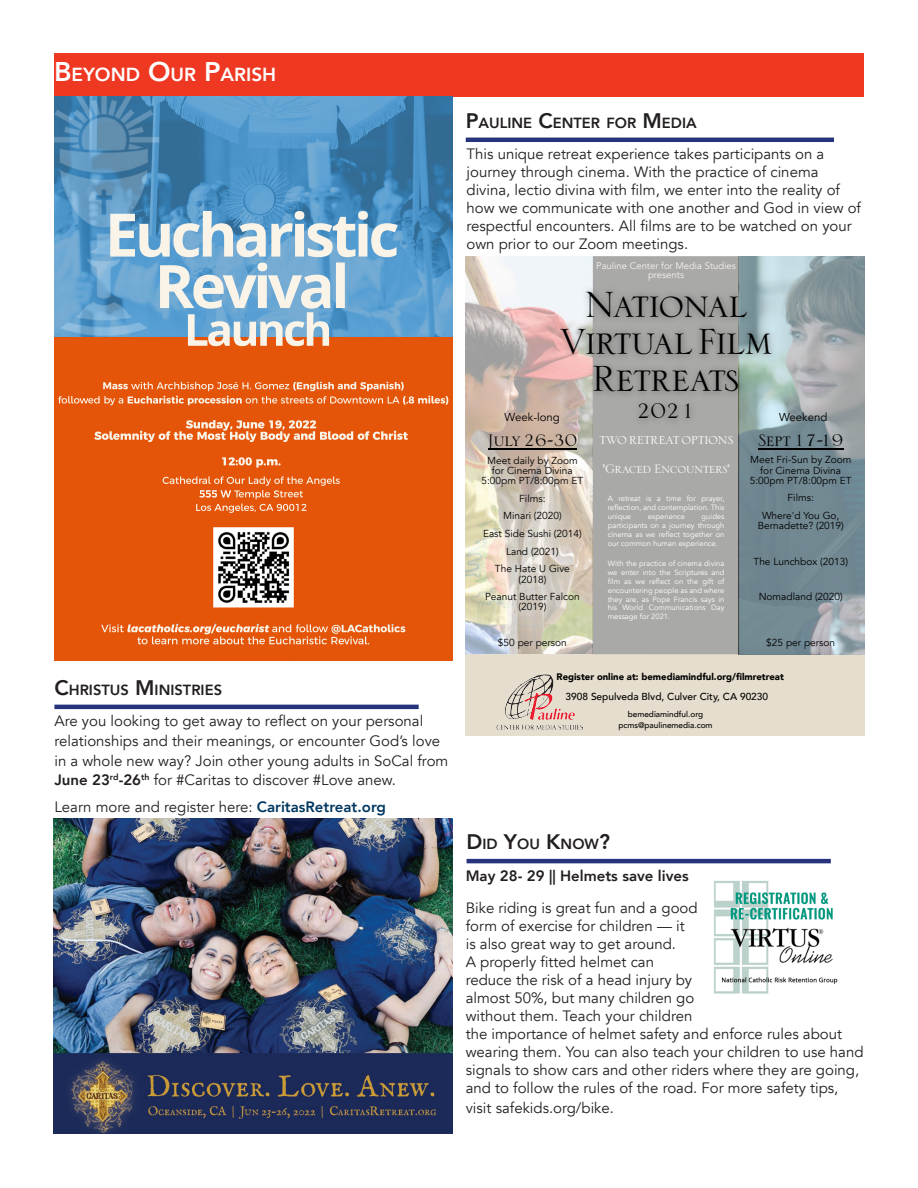
<style>
.page{position:relative;width:918px;height:1188px;background:#fff}
.page>*{position:absolute;margin:0;border:0;box-sizing:border-box;transform-origin:0 0}
.t1{font:33px/37px "OPTI Serlio";color:#000;text-align:center}
.t2{font:19.05px "OPTI Serlio";color:#000}
.t3{font:800 18.9px "Avenir";color:#fff}
.t4{font:15.15px "OPTI Serlio";color:#000}
.t5{font:15px/18px "Avenir";color:#231f20}
.t6{font:800 15px "Avenir";color:#231f20}
.t7{font:800 14.7px "Avenir";color:#231f20}
.t8{font:12.6px "OPTI Serlio";color:#fcfcfc}
.t9{font:11.4px "OPTI Serlio";color:#fcfcfc}
.t10{font:11.4px "Avenir";color:#000}
.t11{font:10.2px/17.7px "Avenir";color:#000;text-align:center}
.t12{font:500 10.2px "Avenir";color:#000}
.t13{font:900 9.45px "Avenir";color:#000}
.t14{font:9.45px/9.4px "Avenir";color:#f9f1f1;text-align:center}
.t15{font:500 8.25px/10.8px "Avenir";color:#000;text-align:center}
.t16{font:7.65px/8.9px "Avenir";color:#fff;text-align:justify}
.s1{font-size:27px}
.s2{font-size:21px}
.s3{font-weight:800}
.s4{font-weight:800;color:#00385f}
</style>
<div class="page">
<div style="left:54px;top:54px;width:810px;height:43px;background:#ef3822"></div>
<hr style="left:466px;top:138px;width:368px;height:4px;background:#27347d">
<img style="left:714px;top:880px;width:124px;height:114px">
<hr style="left:467px;top:859px;width:364px;height:4px;background:#27347d">
<hr style="left:54px;top:705px;width:365px;height:4px;background:#27347d">
<img style="left:54px;top:818px;width:399px;height:316px">
<div style="left:466px;top:654px;width:399px;height:82px;background:#e5ddcd"></div>
<div style="left:593px;top:256px;width:147px;height:398px;background:#a9a9a8"></div>
<img style="left:466px;top:256px;width:127px;height:398px">
<img style="left:496px;top:674px;width:87px;height:56px">
<div style="left:739px;top:256px;width:126px;height:399px;background:#98dffd;opacity:.33"></div>
<hr style="left:488px;top:448px;width:89px;height:1px;background:#000">
<img style="left:555px;top:285px;width:222px;height:141px">
<hr style="left:758px;top:448px;width:85px;height:1px;background:#000">
<img style="left:54px;top:336px;width:398px;height:324px">
<img style="left:54px;top:97px;width:398px;height:239px">
<p class="t3" style="left:54px;top:59px;width:224px"><span class="s1">B</span>EYOND <span class="s1">O</span>UR <span class="s1">P</span>ARISH</p>
<p class="t7" style="left:54px;top:678px;width:169px"><span class="s2">C</span>HRISTUS <span class="s2">M</span>INISTRIES</p>
<p class="t5" style="left:54px;top:711px;width:395px;line-height:19.8px">Are you looking to get away to reflect on your personal relationships and their meanings, or encounter God’s love in a whole new way? Join other young adults in SoCal from <span class="s3">June 23</span><sup>rd</sup><span class="s3">-26</span><sup>th</sup> for #Caritas to discover #Love anew.</p>
<p class="t5" style="left:54px;top:798px;width:333px">Learn more and register here: <span class="s4">CaritasRetreat.org</span></p>
<p class="t7" style="left:466px;top:111px;width:233px"><span class="s2">P</span>AULINE <span class="s2">C</span>ENTER FOR <span class="s2">M</span>EDIA</p>
<p class="t5" style="left:467px;top:145px;width:396px">This unique retreat experience takes participants on a journey through cinema. With the practice of cinema divina, lectio divina with film, we enter into the reality of how we communicate with one another and God in view of respectful encounters. All films are to be watched on your own prior to our Zoom meetings.</p>
<p class="t14" style="left:596px;top:261px;width:141px">Pauline Center for Media Studies presents</p>
<p class="t1" style="left:559px;top:286px;width:214px">National<br>Virtual Film<br>Retreats</p>
<p class="t2" style="left:636px;top:398px;width:61px">2021</p>
<p class="t4" style="left:758px;top:430px;width:87px">Sept 17-19</p>
<p class="t11" style="left:750px;top:455px;width:103px;line-height:10.2px">Meet Fri-Sun by Zoom for Cinema Divina<br>5:00pm PT/8:00pm ET</p>
<p class="t11" style="left:762px;top:489px;width:79px">Films:<br>Where'd You Go,</p>
<p class="t11" style="left:758px;top:517px;width:88px">Bernadette? (2019)</p>
<p class="t11" style="left:754px;top:553px;width:96px">The Lunchbox (2013)</p>
<p class="t11" style="left:759px;top:588px;width:86px">Nomadland (2020)</p>
<p class="t11" style="left:766px;top:634px;width:70px">$25 per person</p>
<p class="t10" style="left:505px;top:410px;width:57px">Week-long</p>
<p class="t10" style="left:779px;top:410px;width:50px">Weekend</p>
<p class="t4" style="left:488px;top:430px;width:90px">July 26-30</p>
<p class="t11" style="left:481px;top:455px;width:103px;line-height:10.2px">Meet daily by Zoom for Cinema Divina<br>5:00pm PT/8:00pm ET</p>
<p class="t11" style="left:483px;top:489px;width:100px">Films:<br>Minari (2020)<br>East Side Sushi (2014)<br>Land (2021)<br>The Hate U Give</p>
<p class="t11" style="left:485px;top:570px;width:96px">(2018)<br>Peanut Butter Falcon</p>
<p class="t11" style="left:519px;top:598px;width:29px">(2019)</p>
<p class="t11" style="left:498px;top:634px;width:70px">$50 per person</p>
<p class="t8" style="left:599px;top:430px;width:135px">two retreat options</p>
<p class="t9" style="left:603px;top:461px;width:129px">"Graced Encounters"</p>
<p class="t16" style="left:608px;top:494px;width:118px">A retreat is a time for prayer, reflection, and contemplation. This unique</p>
<p class="t16" style="left:608px;top:512px;width:118px;text-indent:94px">guides participants on a journey through cinema as we reflect together on our common human experience.</p>
<p class="t16" style="left:608px;top:559px;width:118px">With the practice of cinema divina we enter into the Scriptures and film as we reflect on the gift of encountering people as and where they are, as Pope Francis says in his World Communications Day message for 2021.</p>
<p class="t16" style="left:648px;top:512px;width:39px">experience</p>
<p class="t13" style="left:557px;top:669px;width:229px">Register online at: bemediamindful.org/filmretreat</p>
<p class="t12" style="left:566px;top:688px;width:204px">3908 Sepulveda Blvd, Culver City, CA 90230</p>
<p class="t15" style="left:618px;top:708px;width:96px">bemediamindful.org pcms@paulinemedia.com</p>
<p class="t7" style="left:467px;top:832px;width:145px"><span class="s2">D</span>ID <span class="s2">Y</span>OU <span class="s2">K</span>NOW<span class="s2">?</span></p>
<p class="t6" style="left:466px;top:864px;width:225px">May 28- 29 || Helmets save lives</p>
<p class="t5" style="left:466px;top:899px;width:399px">Bike riding is great fun and a good<br>form of exercise for children — it<br>is also great way to get around.<br>A properly fitted helmet can<br>reduce the risk of a head injury by<br>almost 50%, but many children go<br>without them. Teach your children<br>the importance of helmet safety and enforce rules about wearing them. You can also teach your children to use hand signals to show cars and other riders where they are going, and to follow the rules of the road. For more safety tips,</p>
<p class="t5" style="left:466px;top:1099px;width:150px">visit safekids.org/bike.</p>
</div>
